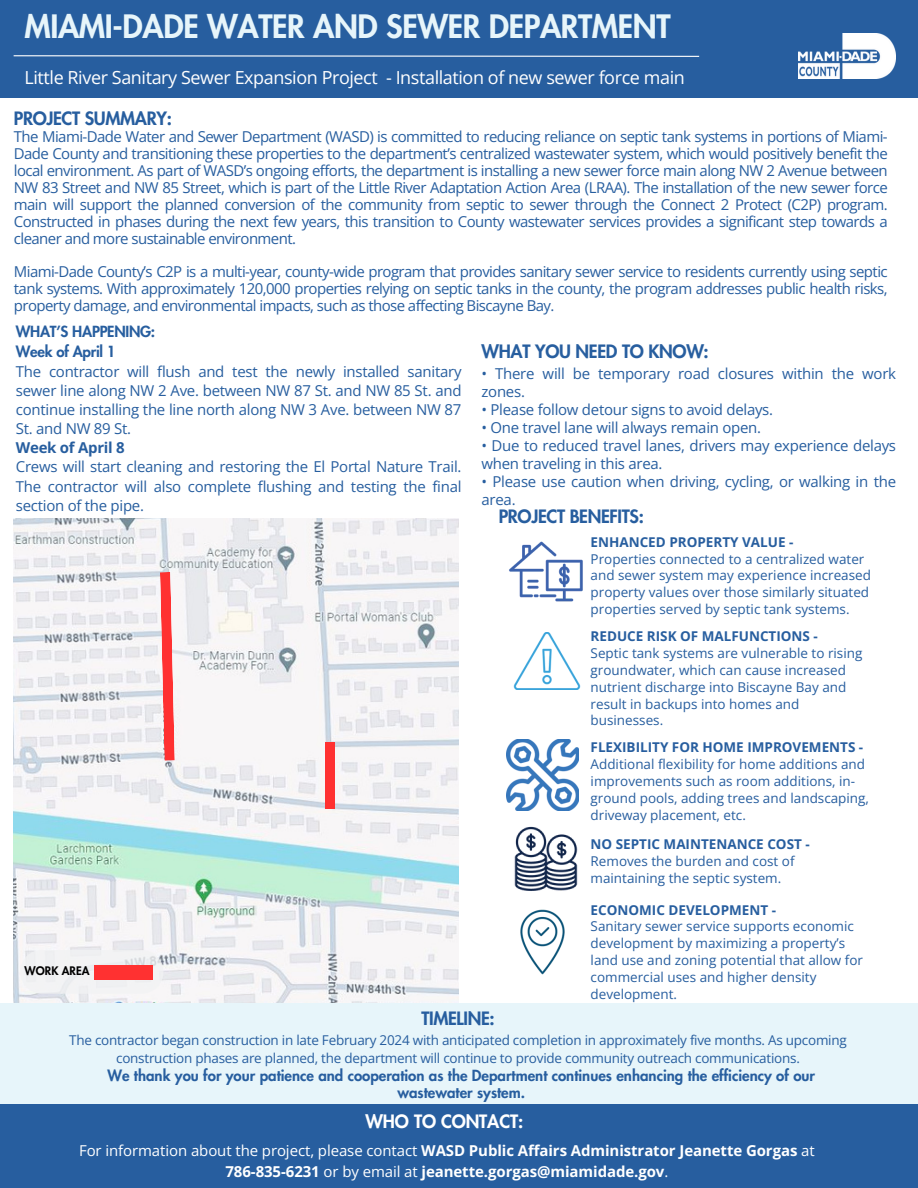
<style>
.page{position:relative;width:918px;height:1188px;background:#fff}
.page>*{position:absolute;margin:0;border:0;box-sizing:border-box;transform-origin:0 0}
.t1{font:800 31.5px "Futura LT Pro";letter-spacing:-.01em;color:#e7f5fa}
.t2{font:18px "Open Sans";letter-spacing:-.02em;color:#fff}
.t3{font:800 18px "Futura LT Pro";letter-spacing:-.02em;color:#275e9f}
.t4{font:800 18px "Futura LT Pro";letter-spacing:-.005em;color:#fff}
.t5{font:15px/19.2px "Open Sans";letter-spacing:-.02em;color:#275e9f}
.t6{font:700 15px/20.2px "Open Sans";letter-spacing:-.005em;color:#fff;text-align:center}
.t7{font:800 15px/16.8px "Futura LT Pro";color:#275e9f;text-align:center}
.t8{font:13.5px/16.8px "Open Sans";color:#275e9f}
.t9{font:13.5px/18px "Open Sans";letter-spacing:-.02em;color:#275e9f;text-align:center}
.t10{font:800 11.55px "Futura LT Pro";color:#000}
.s1{font-family:"Futura LT Pro";font-weight:800}
.s2{font-weight:700}
.s3{font-weight:400}
</style>
<div class="page">
<div style="left:0;top:0;width:918px;height:97px;background:#275e9f"></div>
<svg style="left:13px;top:55px;width:687px;height:2px"></svg>
<div style="left:0;top:1003px;width:918px;height:156px;background:#e7f5fa"></div>
<div style="left:0;top:1104px;width:918px;height:84px;background:#275e9f"></div>
<img style="left:799px;top:34px;width:97px;height:45px">
<img style="left:509px;top:541px;width:74px;height:61px">
<img style="left:513px;top:632px;width:68px;height:57px">
<img style="left:506px;top:739px;width:72px;height:71px">
<img style="left:514px;top:826px;width:64px;height:65px">
<img style="left:520px;top:909px;width:45px;height:66px">
<img style="left:14px;top:519px;width:444px;height:484px">
<svg style="left:160px;top:572px;width:15px;height:189px"></svg>
<div style="left:20px;top:950px;width:144px;height:44px;background:#f2f3f4"></div>
<div style="left:94px;top:965px;width:58px;height:15px;background:#ff3131"></div>
<div style="left:325px;top:742px;width:10px;height:66px;background:#ff3131"></div>
<p class="t1" style="left:24px;top:12px;width:648px">MIAMI-DADE WATER AND SEWER DEPARTMENT</p>
<h6 class="t2" style="left:24px;top:65px;width:662px">Little River Sanitary Sewer Expansion Project - Installation of new sewer force main</h6>
<h4 class="t3" style="left:14px;top:110px;width:160px">PROJECT SUMMARY:</h4>
<p class="t5" style="left:14px;top:128px;width:875px;line-height:16.8px;text-align:justify">The Miami-Dade Water and Sewer Department (WASD) is committed to reducing reliance on septic tank systems in portions of Miami-Dade County and transitioning these properties to the department’s centralized wastewater system, which would positively benefit the local environment. As part of WASD’s ongoing efforts, the department is installing a new sewer force main along NW 2 Avenue between NW 83 Street and NW 85 Street, which is part of the Little River Adaptation Action Area (LRAA). The installation of the new sewer force main will support the planned conversion of the community from septic to sewer through the Connect 2 Protect (C2P) program.<br>Constructed in phases during the next few years, this transition to County wastewater services provides a significant step towards a cleaner and more sustainable environment.</p>
<h6 class="t5" style="left:14px;top:263px;width:875px;line-height:16.8px;text-align:justify">Miami-Dade County’s C2P is a multi-year, county-wide program that provides sanitary sewer service to residents currently using septic tank systems. With approximately 120,000 properties relying on septic tanks in the county, the program addresses public health risks, property damage, and environmental impacts, such as those affecting Biscayne Bay.</h6>
<h6 class="t5" style="left:16px;top:322px;width:447px"><span class="s1">WHAT’S HAPPENING:<br>Week of April 1<br></span>The contractor will flush and test the newly installed sanitary sewer line along NW 2 Ave. between NW 87 St. and NW 85 St. and continue installing the line north along NW 3 Ave. between NW 87<br>St. and NW 89 St.<br><span class="s2">Week of April 8<br></span>Crews will start cleaning and restoring the El Portal Nature Trail.<br>The contractor will also complete flushing and testing the final section of the pipe.</h6>
<h6 class="t3" style="left:482px;top:343px;width:229px">WHAT YOU NEED TO KNOW:</h6>
<h6 class="t5" style="left:482px;top:364px;width:416px;line-height:18px">• There will be temporary road closures within the work zones.</h6>
<h6 class="t5" style="left:482px;top:399px;width:293px">• Please follow detour signs to avoid delays.</h6>
<h6 class="t5" style="left:482px;top:417px;width:281px">• One travel lane will always remain open.</h6>
<h6 class="t5" style="left:482px;top:436px;width:416px;line-height:18px">• Due to reduced travel lanes, drivers may experience delays when traveling in this area.</h6>
<h6 class="t5" style="left:482px;top:472px;width:416px;line-height:18px">• Please use caution when driving, cycling, or walking in the area.</h6>
<h5 class="t3" style="left:499px;top:508px;width:147px">PROJECT BENEFITS:</h5>
<p class="t8" style="left:591px;top:533px;width:282px"><span class="s2">ENHANCED PROPERTY VALUE -<br></span>Properties connected to a centralized water and sewer system may experience increased property values over those similarly situated properties served by septic tank systems.</p>
<p class="t8" style="left:591px;top:627px;width:273px"><span class="s2">REDUCE RISK OF MALFUNCTIONS -<br></span>Septic tank systems are vulnerable to rising groundwater, which can cause increased nutrient discharge into Biscayne Bay and result in backups into homes and businesses.</p>
<h5 class="t8" style="left:591px;top:739px;width:280px"><span class="s2">FLEXIBILITY FOR HOME IMPROVEMENTS - </span>Additional flexibility for home additions and improvements such as room additions, in&shy;ground pools, adding trees and landscaping, driveway placement, etc.</h5>
<h2 class="t8" style="left:591px;top:836px;width:221px"><span class="s2">NO SEPTIC MAINTENANCE COST -<br></span>Removes the burden and cost of maintaining the septic system.</h2>
<p class="t8" style="left:591px;top:901px;width:274px"><span class="s2">ECONOMIC DEVELOPMENT -<br></span>Sanitary sewer service supports economic development by maximizing a property’s land use and zoning potential that allow for commercial uses and higher density development.</p>
<h5 class="t10" style="left:25px;top:965px;width:66px">WORK AREA</h5>
<h6 class="t3" style="left:421px;top:1010px;width:75px">TIMELINE:</h6>
<h6 class="t9" style="left:69px;top:1031px;width:779px">The contractor began construction in late February 2024 with anticipated completion in approximately five months. As upcoming construction phases are planned, the department will continue to provide community outreach communications.</h6>
<h6 class="t7" style="left:107px;top:1068px;width:709px">We thank you for your patience and cooperation as the Department continues enhancing the efficiency of our wastewater system.</h6>
<p class="t4" style="left:365px;top:1113px;width:159px">WHO TO CONTACT:</p>
<p class="t6" style="left:79px;top:1140px;width:737px"><span class="s3">For information about the project, please contact</span> WASD Public Affairs Administrator Jeanette Gorgas <span class="s3">at<br></span>786-835-6231 <span class="s3">or by email at</span> jeanette.gorgas@miamidade.gov<span class="s3">.</span></p>
</div>
